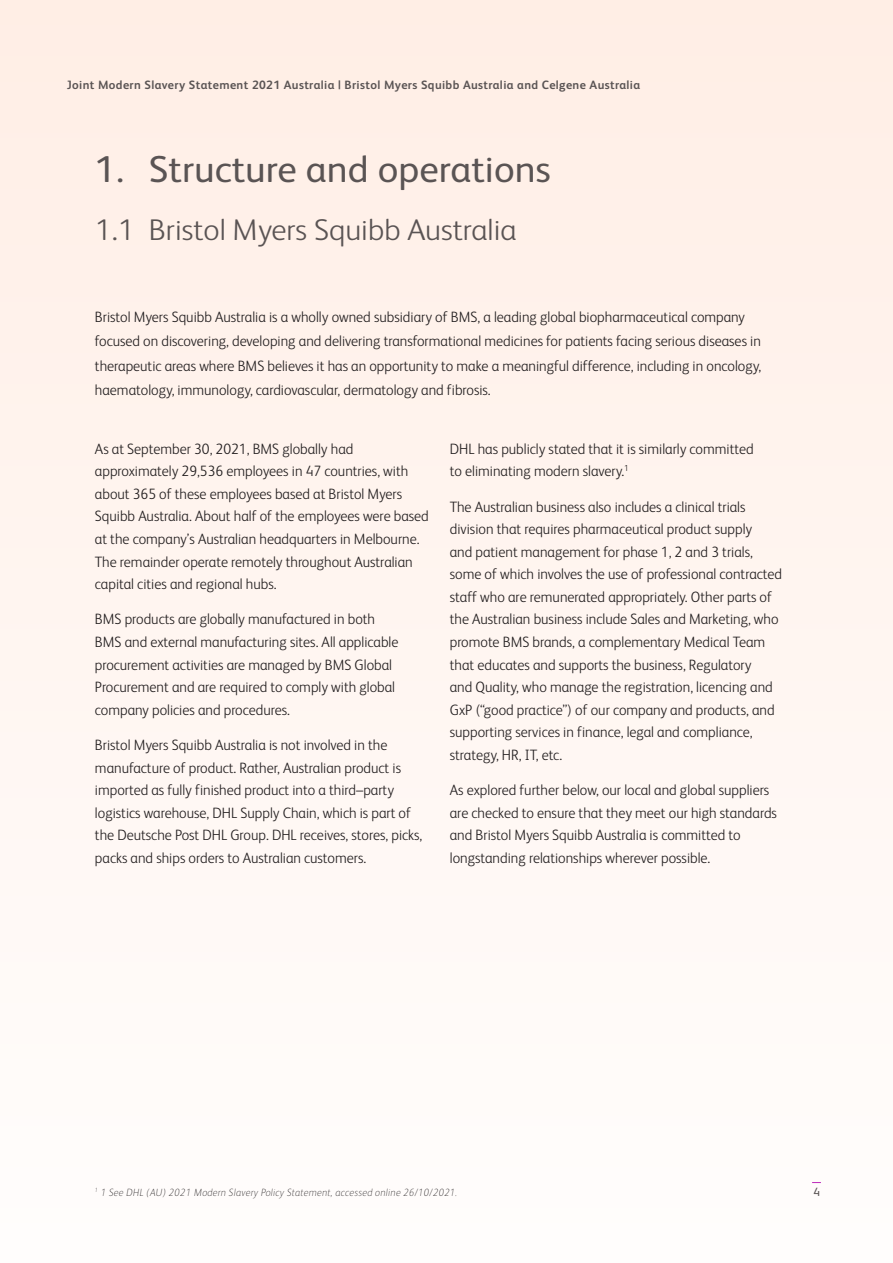
<style>
.page{position:relative;width:893px;height:1263px;background:#fff6f1}
.page>*{position:absolute;margin:0;border:0;box-sizing:border-box;transform-origin:0 0}
._2nd_level_section_h{font:37.5px "BMS Humanity";color:#5a5454}
.subheading{font:300 30px "BMS Humanity";color:#5a5454}
.Body_copy{font:300 15px/22.5px "BMS Humanity";color:#231f20;scale:.96 1}
.t1{font:700 12.15px "BMS Humanity";letter-spacing:.03em;color:#5a5454}
.t2{font:12.15px "BMS Humanity";color:#5a5454}
.footnotes{font:italic 100 10.5px "BMS Humanity";letter-spacing:.03em;color:#231f20;scale:.96 1}
</style>
<div class="page">
<p class="t1" style="left:67px;top:76px;width:575px">Joint Modern Slavery Statement 2021 Australia | Bristol Myers Squibb Australia and Celgene Australia</p>
<p class="_2nd_level_section_h" style="left:95px;top:142px;width:458px">1. Structure and operations</p>
<p class="subheading" style="left:95px;top:209px;width:423px">1.1 Bristol Myers Squibb Australia</p>
<p class="Body_copy" style="left:95px;top:304px;width:695px;line-height:24.5px">Bristol Myers Squibb Australia is a wholly owned subsidiary of BMS, a leading global biopharmaceutical company focused on discovering, developing and delivering transformational medicines for patients facing serious diseases in therapeutic areas where BMS believes it has an opportunity to make a meaningful difference, including in oncology, haematology, immunology, cardiovascular, dermatology and fibrosis.</p>
<p class="Body_copy" style="left:95px;top:436px;width:349px">As at September 30, 2021, BMS globally had approximately 29,536 employees in 47 countries, with about 365 of these employees based at Bristol Myers Squibb Australia. About half of the employees were based at the company’s Australian headquarters in Melbourne.<br>The remainder operate remotely throughout Australian capital cities and regional hubs.</p>
<p class="Body_copy" style="left:95px;top:607px;width:318px">BMS products are globally manufactured in both BMS and external manufacturing sites. All applicable procurement activities are managed by BMS Global Procurement and are required to comply with global company policies and procedures.</p>
<p class="Body_copy" style="left:95px;top:733px;width:343px">Bristol Myers Squibb Australia is not involved in the manufacture of product. Rather, Australian product is imported as fully finished product into a third–party logistics warehouse, DHL Supply Chain, which is part of the Deutsche Post DHL Group. DHL receives, stores, picks, packs and ships orders to Australian customers.</p>
<p class="Body_copy" style="left:450px;top:436px;width:318px">DHL has publicly stated that it is similarly committed to eliminating modern slavery.<sup>1</sup></p>
<p class="Body_copy" style="left:450px;top:494px;width:348px">The Australian business also includes a clinical trials division that requires pharmaceutical product supply<br>and patient management for phase 1, 2 and 3 trials, some of which involves the use of professional contracted staff who are remunerated appropriately. Other parts of the Australian business include Sales and Marketing, who promote BMS brands, a complementary Medical Team that educates and supports the business, Regulatory<br>and Quality, who manage the registration, licencing and GxP (“good practice”) of our company and products, and supporting services in finance, legal and compliance, strategy, HR, IT, etc.</p>
<p class="Body_copy" style="left:450px;top:778px;width:342px">As explored further below, our local and global suppliers are checked to ensure that they meet our high standards and Bristol Myers Squibb Australia is committed to longstanding relationships wherever possible.</p>
<p class="footnotes" style="left:95px;top:1185px;width:379px"><sup>1</sup> 1 See DHL (AU) 2021 Modern Slavery Policy Statement, accessed online 26/10/2021.</p>
<p class="t2" style="left:813px;top:1183px;width:8px">4</p>
</div>
